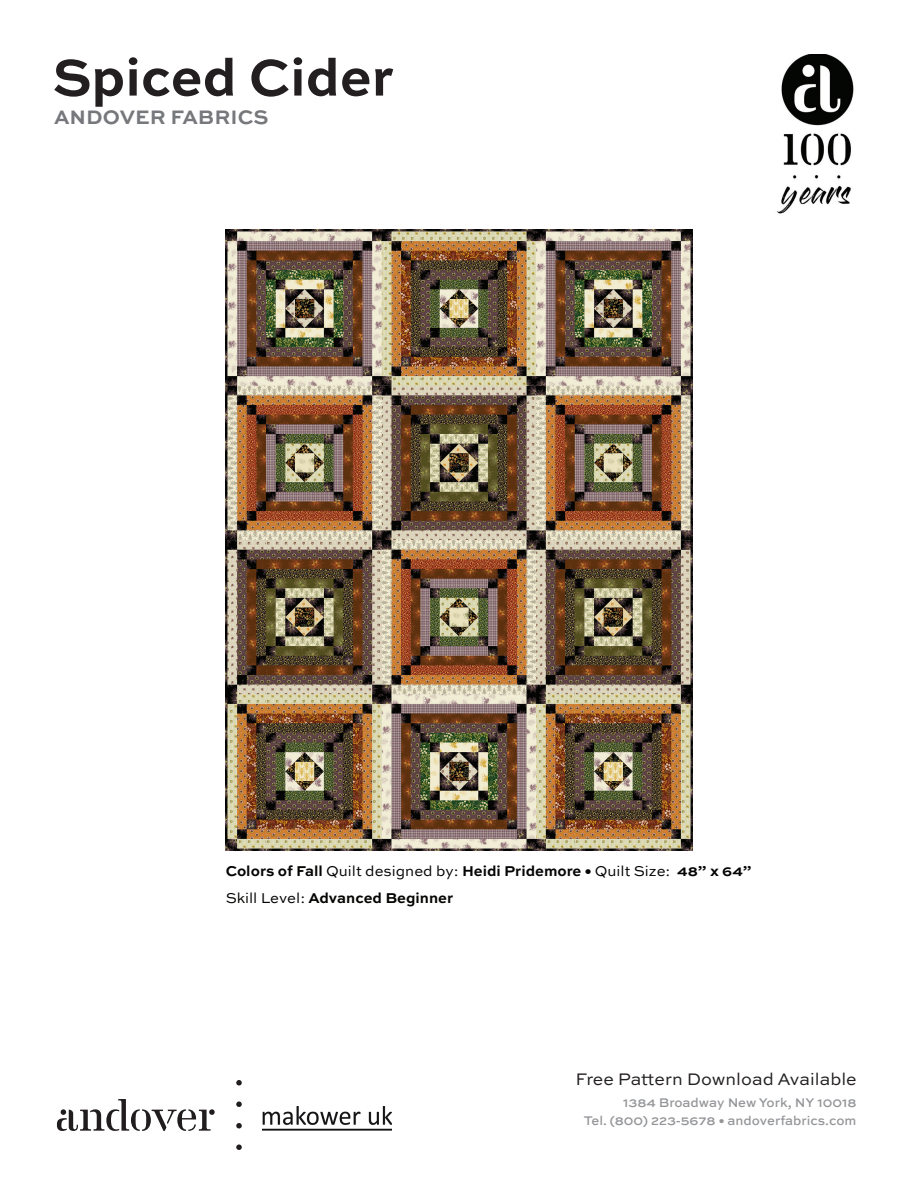
<style>
.page{position:relative;width:918px;height:1188px;background:#fff}
.page>*{position:absolute;margin:0;border:0;box-sizing:border-box;transform-origin:0 0}
.t1{font:700 54px "Sweet Sans Pro";color:#231f20}
.t2{font:700 20.55px "Sweet Sans Pro";color:#76787b}
.t3{font:17.7px "Sweet Sans Pro";color:#231f20}
.t4{font:700 15px/27px "Sweet Sans Pro";color:#040503}
.t5{font:500 13.2px/18px "Sweet Sans Pro";color:#939598;text-align:right}
.s1{font-weight:400}
</style>
<div class="page">
<svg style="left:236px;top:1144px;width:6px;height:6px"></svg>
<svg style="left:236px;top:1123px;width:6px;height:5px"></svg>
<svg style="left:236px;top:1101px;width:6px;height:6px"></svg>
<svg style="left:236px;top:1080px;width:6px;height:6px"></svg>
<svg style="left:57px;top:1099px;width:158px;height:32px"></svg>
<img style="left:263px;top:1107px;width:129px;height:24px">
<img style="left:777px;top:54px;width:77px;height:160px">
<img style="left:225px;top:230px;width:468px;height:620px">
<h1 class="t1" style="left:52px;top:36px;width:343px">Spiced Cider</h1>
<h2 class="t2" style="left:54px;top:101px;width:216px">ANDOVER FABRICS</h2>
<p class="t4" style="left:226px;top:856px;width:527px">Colors of Fall <span class="s1">Quilt designed by:</span> Heidi Pridemore • <span class="s1">Quilt Size:</span> 48” x 64”<br><span class="s1">Skill Level:</span> Advanced Beginner</p>
<p class="t3" style="left:576px;top:1066px;width:283px">Free Pattern Download Available</p>
<p class="t5" style="left:584px;top:1093px;width:274px">1384 Broadway New York, NY 10018<br>Tel. (800) 223-5678 • andoverfabrics.com</p>
</div>
